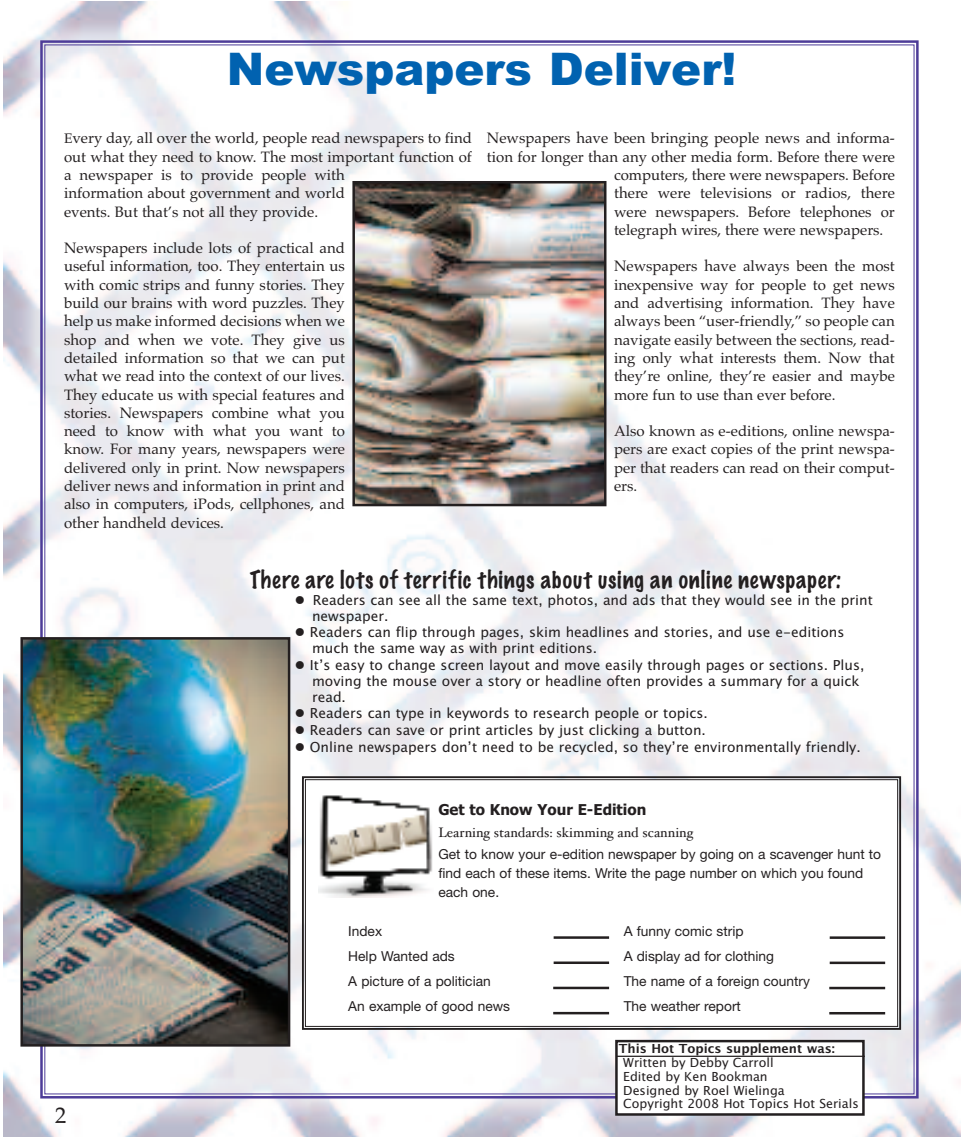
<style>
.page{position:relative;width:961px;height:1137px;background:#fff}
.page>*{position:absolute;margin:0;border:0;box-sizing:border-box;transform-origin:0 0}
.t1{font:900 45px "Arial";color:#0162b0}
.t2{font:100 22.5px "Marker Felt";letter-spacing:.04em;color:#231f20}
.t3{font:22.5px "Palatino";color:#231f20}
.t4{font:15px/18.2px "Palatino";color:#231f20;text-align:justify}
.t5{font:700 15px "Tahoma";color:#231f20}
.t6{font:13.75px/16.2px "Lucida Grande";color:#231f20}
.t7{font:13.75px/25px "Helvetica Neue";color:#231f20}
.t8{font:13.75px "Hoefler Text";color:#231f20}
.t9{font:12.5px/13.8px "Lucida Grande";color:#231f20}
.t10{font:700 12.5px "Lucida Grande";color:#231f20}
.s1{font-size:13.75px}
</style>
<div class="page">
<img style="left:3px;top:2px;width:957px;height:1134px">
<div style="left:305px;top:779px;width:592px;height:247px;background:#fff"></div>
<div style="left:302px;top:776px;width:598px;height:253px;border:2px solid #231f20"></div>
<div style="left:305px;top:779px;width:592px;height:247px;border:1px solid #231f20"></div>
<img style="left:355px;top:184px;width:248px;height:319px">
<div style="left:352px;top:181px;width:254px;height:325px;border:2px solid #231f20"></div>
<img style="left:318px;top:795px;width:115px;height:102px">
<hr style="left:553px;top:936px;width:55px;height:2px;background:#231f20">
<hr style="left:553px;top:961px;width:55px;height:2px;background:#231f20">
<hr style="left:553px;top:986px;width:55px;height:3px;background:#231f20">
<hr style="left:553px;top:1011px;width:55px;height:3px;background:#231f20">
<hr style="left:829px;top:936px;width:55px;height:2px;background:#231f20">
<hr style="left:829px;top:961px;width:55px;height:2px;background:#231f20">
<hr style="left:828px;top:986px;width:56px;height:3px;background:#231f20">
<hr style="left:828px;top:1011px;width:56px;height:3px;background:#231f20">
<img style="left:23px;top:640px;width:264px;height:403px">
<div style="left:20px;top:637px;width:270px;height:409px;border:2px solid #231f20"></div>
<div style="left:616px;top:1040px;width:247px;height:74px;background:#fff"></div>
<div style="left:615px;top:1039px;width:249px;height:76px;border:2px solid #231f20"></div>
<hr style="left:615px;top:1055px;width:249px;height:1px;background:#231f20">
<svg style="left:296px;top:595px;width:8px;height:8px"></svg>
<svg style="left:296px;top:628px;width:8px;height:8px"></svg>
<svg style="left:296px;top:660px;width:8px;height:8px"></svg>
<svg style="left:296px;top:709px;width:8px;height:8px"></svg>
<svg style="left:296px;top:725px;width:8px;height:8px"></svg>
<svg style="left:296px;top:743px;width:8px;height:8px"></svg>
<h1 class="t1" style="left:227px;top:43px;width:510px">Newspapers Deliver!</h1>
<p class="t4" style="left:64px;top:129px;width:409px;text-align:left"><span class="s1">E</span>very day, all over the world, people read newspapers to find out what they need to know. The most important function of a newspaper is to provide people with<br>information about government and world<br>events. But that’s not all they provide.</p>
<p class="t4" style="left:64px;top:239px;width:282px">Newspapers include lots of practical and useful information, too. They entertain us with comic strips and funny stories. They build our brains with word puzzles. They help us make informed decisions when we shop and when we vote. They give us detailed information so that we can put what we read into the context of our lives.<br>They educate us with special features and stories. Newspapers combine what you need to know with what you want to know. For many years, newspapers were delivered only in print. Now newspapers deliver news and information in print and also in computers, iPods, cellphones, and other handheld devices.</p>
<p class="t4" style="left:486px;top:129px;width:409px">Newspapers have been bringing people news and informa-</p>
<p class="t4" style="left:486px;top:147px;width:409px">tion for longer than any other media form. Before there were</p>
<p class="t4" style="left:613px;top:166px;width:282px">computers, there were newspapers. Before</p>
<p class="t4" style="left:613px;top:184px;width:282px">there were televisions or radios, there</p>
<p class="t4" style="left:613px;top:202px;width:282px">were newspapers. Before telephones or</p>
<p class="t4" style="left:613px;top:220px;width:271px">telegraph wires, there were newspapers.</p>
<p class="t4" style="left:613px;top:257px;width:282px">Newspapers have always been the most inexpensive way for people to get news and advertising information. They have always been “user-friendly,” so people can navigate easily between the sections, read&shy;ing only what interests them. Now that they’re online, they’re easier and maybe more fun to use than ever before.</p>
<p class="t4" style="left:613px;top:422px;width:282px">Also known as e-editions, online newspa&shy;pers are exact copies of the print newspa&shy;per that readers can read on their comput&shy;ers.</p>
<h2 class="t2" style="left:250px;top:568px;width:592px">There are lots of terrific things about using an online newspaper:</h2>
<p class="t6" style="left:310px;top:591px;width:564px">Readers can see all the same text, photos, and ads that they would see in the print newspaper.<br>Readers can flip through pages, skim headlines and stories, and use e-editions much the same way as with print editions.<br>It’s easy to change screen layout and move easily through pages or sections. Plus, moving the mouse over a story or headline often provides a summary for a quick read.<br>Readers can type in keywords to research people or topics.<br>Readers can save or print articles by just clicking a button.</p>
<p class="t6" style="left:310px;top:739px;width:552px">Online newspapers don’t need to be recycled, so they’re environmentally friendly.</p>
<h2 class="t3" style="left:55px;top:1102px;width:13px">2</h2>
<p class="t5" style="left:438px;top:800px;width:209px">Get to Know Your E-Edition</p>
<p class="t8" style="left:438px;top:824px;width:256px">Learning standards: skimming and scanning</p>
<p class="t7" style="left:438px;top:843px;width:444px;line-height:19.2px">Get to know your e-edition newspaper by going on a scavenger hunt to find each of these items. Write the page number on which you found each one.</p>
<p class="t7" style="left:348px;top:918px;width:163px">Index<br>Help Wanted ads<br>A picture of a politician<br>An example of good news</p>
<p class="t7" style="left:623px;top:918px;width:188px">A funny comic strip<br>A display ad for clothing<br>The name of a foreign country<br>The weather report</p>
<p class="t10" style="left:618px;top:1041px;width:217px">This Hot Topics supplement was:</p>
<p class="t9" style="left:623px;top:1055px;width:237px">Written by Debby Carroll<br>Edited by Ken Bookman<br>Designed by Roel Wielinga<br>Copyright 2008 Hot Topics Hot Serials</p>
</div>
